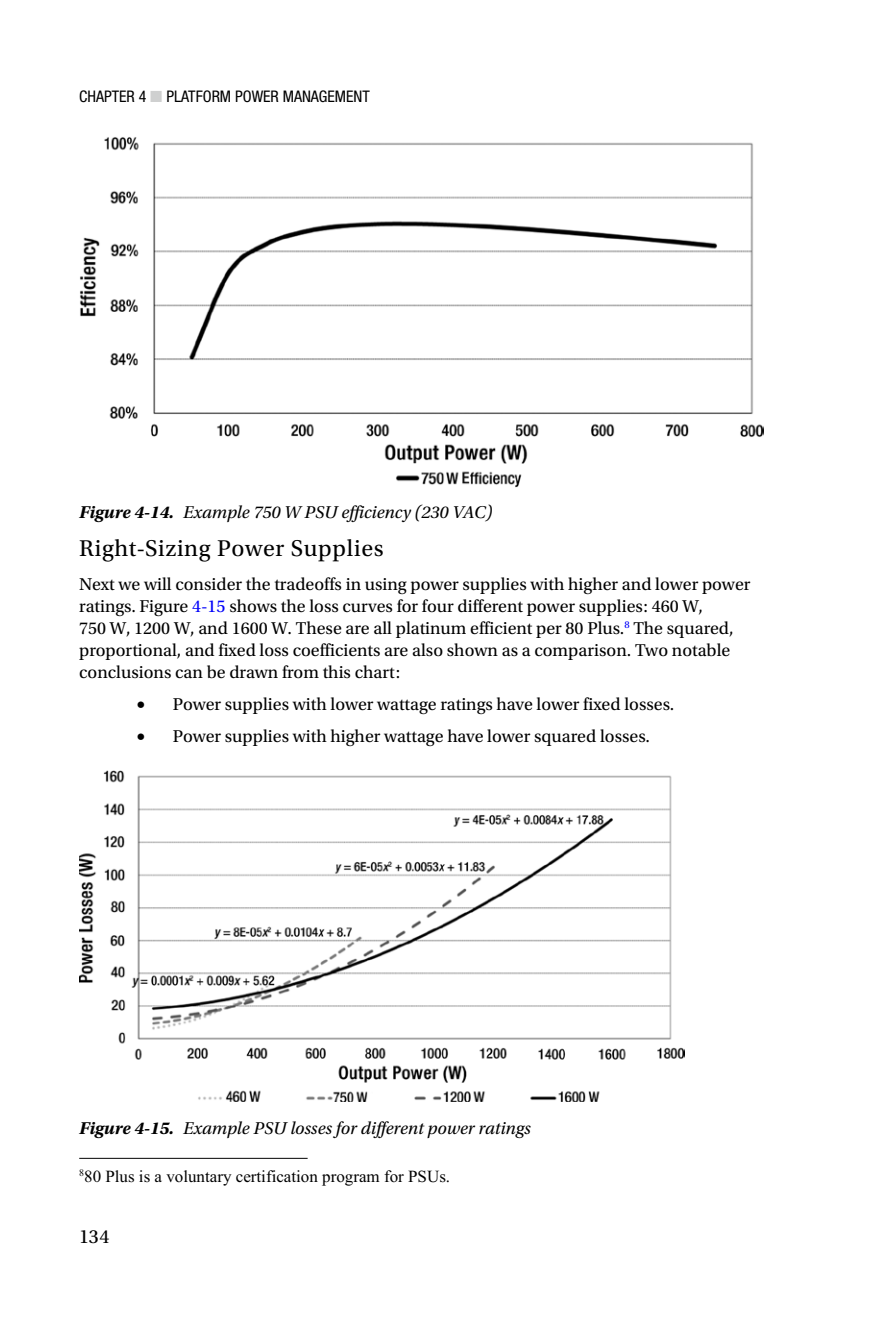
<style>
.page{position:relative;width:879px;height:1333px;background:#fff}
.page>*{position:absolute;margin:0;border:0;box-sizing:border-box;transform-origin:0 0}
.t1{font:24px "Utopia Std";letter-spacing:.03em;color:#000}
.t2{font:20px "Utopia Std";color:#000}
.t3{font:18px/22px "Utopia Std";color:#000}
.t4{font:italic 18px "Utopia Std";color:#000}
.t5{font:17px "Times New Roman";color:#000}
.t6{font:condensed 16px "Helvetica Neue";color:#000}
.s1{color:#cfd0d0}
.s2{font-weight:700}
.s3{color:#0000fa}
</style>
<div class="page">
<img style="left:79px;top:770px;width:605px;height:331px">
<img style="left:80px;top:137px;width:683px;height:350px">
<hr style="left:79px;top:1157px;width:229px;height:1px;background:#000">
<p class="t6" style="left:79px;top:87px;width:292px">CHAPTER 4 <span class="s1">■</span> PLATFORM POWER MANAGEMENT</p>
<p class="t4" style="left:79px;top:502px;width:415px"><span class="s2">Figure 4-14.</span> Example 750 W PSU efficiency (230 VAC)</p>
<h1 class="t1" style="left:79px;top:535px;width:306px">Right-Sizing Power Supplies</h1>
<p class="t3" style="left:79px;top:573px;width:673px">Next we will consider the tradeoffs in using power supplies with higher and lower power ratings. Figure <span class="s3">4-15</span> shows the loss curves for four different power supplies: 460 W,<br>750 W, 1200 W, and 1600 W. These are all platinum efficient per 80 Plus.<sup>8</sup> The squared, proportional, and fixed loss coefficients are also shown as a comparison. Two notable conclusions can be drawn from this chart:</p>
<p class="t3" style="left:137px;top:693px;width:539px">• Power supplies with lower wattage ratings have lower fixed losses.</p>
<p class="t3" style="left:137px;top:725px;width:514px">• Power supplies with higher wattage have lower squared losses.</p>
<p class="t4" style="left:79px;top:1118px;width:453px"><span class="s2">Figure 4-15.</span> Example PSU losses for different power ratings</p>
<p class="t5" style="left:79px;top:1164px;width:372px"><sup>8</sup>80 Plus is a voluntary certification program for PSUs.</p>
<p class="t2" style="left:79px;top:1225px;width:32px">134</p>
</div>
